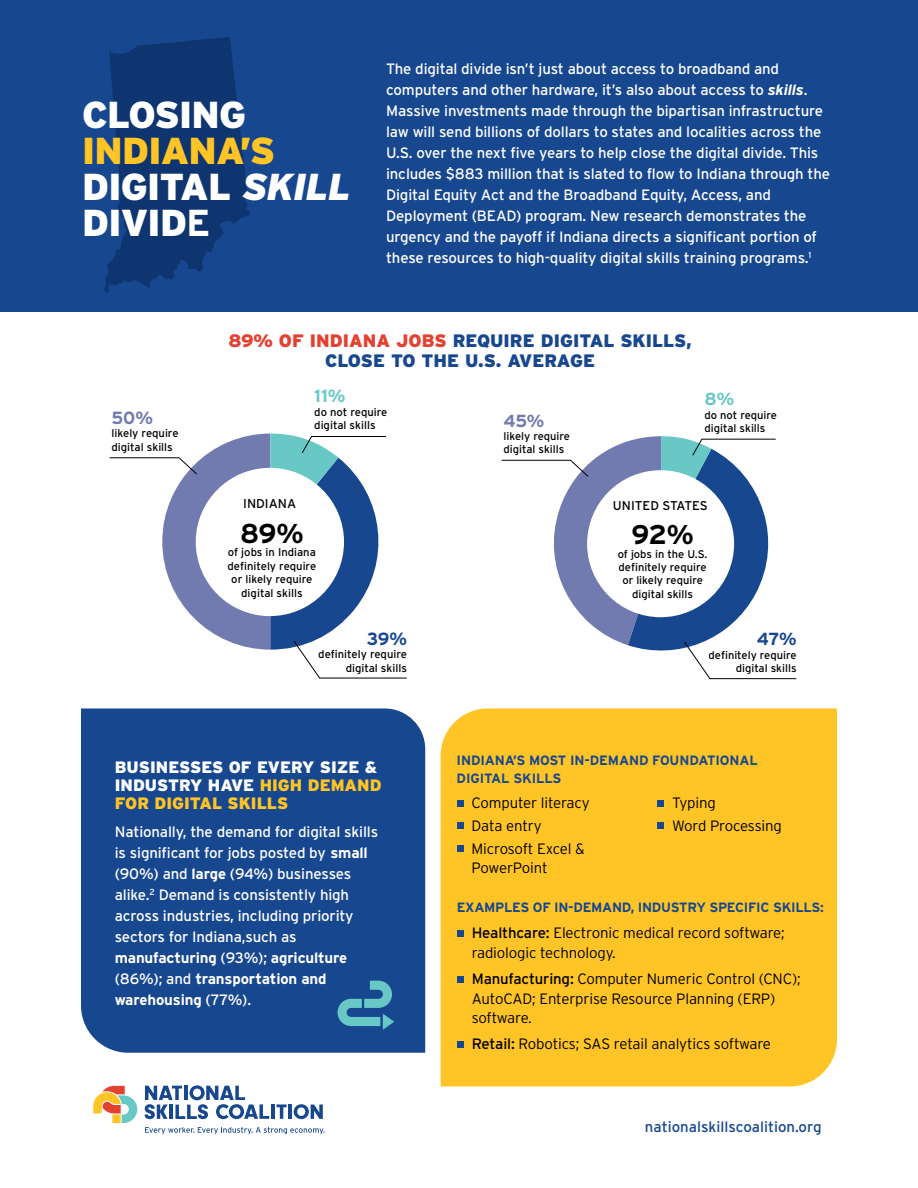
<style>
.page{position:relative;width:918px;height:1188px;background:#fff}
.page>*{position:absolute;margin:0;border:0;box-sizing:border-box;transform-origin:0 0}
.t1{font:900 37.5px/36px "Interstate";letter-spacing:-.02em;color:#fff}
.t2{font:700 27.3px "Interstate";color:#000}
.t3{font:700 27px "Interstate";color:#000}
.t4{font:900 18px/19.5px "Interstate";color:#17478f;text-align:center}
.t5{font:700 17.7px "Interstate";color:#717bb0}
.t6{font:700 17.7px "Interstate";color:#17478f}
.t7{font:700 17.7px "Interstate";color:#68c8c6}
.t8{font:700 17.55px "Interstate";color:#717bb0}
.t9{font:700 17.55px "Interstate";color:#17478f}
.t10{font:700 17.55px "Interstate";color:#68c8c6}
.t11{font:900 16.5px/18px "Interstate";color:#fff}
.t12{font:15px/21px "Interstate";letter-spacing:-.01em;color:#fff}
.t13{font:300 15px/19.5px "Interstate";letter-spacing:-.01em;color:#000}
.t14{font:15px "Interstate";color:#17478f}
.t15{font:700 13.5px/18px "Interstate";letter-spacing:-.02em;color:#17478f}
.t16{font:12.9px "Interstate";color:#000}
.t17{font:12.75px "Interstate";color:#000}
.t18{font:11.25px/13.5px "Interstate";color:#000}
.t19{font:11.1px/13.4px "Interstate";color:#000}
.s1{color:#ffc425}
.s2{font-style:italic}
.s3{font-weight:700}
.s4{font-weight:700;font-style:italic}
.s5{color:#e44131}
.s6{font-weight:400}
</style>
<div class="page">
<div style="left:0;top:0;width:918px;height:312px;background:#17478f"></div>
<div style="left:441px;top:708px;width:396px;height:378px;background:#ffc425"></div>
<div style="left:81px;top:708px;width:344px;height:345px;background:#17478f"></div>
<svg style="left:338px;top:981px;width:56px;height:49px;background:#397ea6"></svg>
<svg style="left:501px;top:436px;width:296px;height:243px"></svg>
<div style="left:457px;top:930px;width:7px;height:7px;background:#17478f"></div>
<div style="left:457px;top:976px;width:7px;height:7px;background:#17478f"></div>
<div style="left:457px;top:1041px;width:7px;height:7px;background:#17478f"></div>
<svg style="left:109px;top:434px;width:298px;height:244px"></svg>
<hr style="left:271px;top:1104px;width:4px;height:15px;background:#17478f">
<svg style="left:277px;top:1104px;width:10px;height:15px"></svg>
<hr style="left:288px;top:1105px;width:4px;height:14px;background:#17478f">
<svg style="left:294px;top:1104px;width:29px;height:15px"></svg>
<svg style="left:145px;top:1085px;width:124px;height:34px"></svg>
<svg style="left:145px;top:1127px;width:180px;height:7px"></svg>
<svg style="left:93px;top:1086px;width:44px;height:37px"></svg>
<div style="left:457px;top:800px;width:6px;height:7px;background:#17478f"></div>
<svg style="left:457px;top:823px;width:6px;height:6px"></svg>
<div style="left:457px;top:845px;width:6px;height:7px;background:#17478f"></div>
<div style="left:657px;top:800px;width:7px;height:7px;background:#17478f"></div>
<div style="left:657px;top:823px;width:7px;height:6px;background:#17478f"></div>
<svg style="left:104px;top:37px;width:147px;height:256px"></svg>
<h1 class="t1" style="left:82px;top:96px;width:166px">CLOSING</h1>
<h1 class="t1" style="left:82px;top:132px;width:270px"><span class="s1">INDIANA’S<br></span>DIGITAL <span class="s2">SKILL<br></span>DIVID<span class="s3">E</span></h1>
<p class="t12" style="left:386px;top:58px;width:446px">The digital divide isn’t just about access to broadband and computers and other hardware, it’s also about access to <span class="s4">skills</span>.<br>Massive investments made through the bipartisan infrastructure law will send billions of dollars to states and localities across the U.S. over the next five years to help close the digital divide. This includes $883 million that is slated to flow to Indiana through the Digital Equity Act and the Broadband Equity, Access, and Deployment (BEAD) program. New research demonstrates the urgency and the payoff if Indiana directs a significant portion of these resources to high-quality digital skills training programs.<sup>1</sup></p>
<p class="t5" style="left:112px;top:408px;width:43px">50%</p>
<p class="t18" style="left:112px;top:427px;width:69px">likely require digital skills</p>
<p class="t4" style="left:228px;top:331px;width:465px"><span class="s5">89% OF INDIANA JOBS</span> REQUIRE DIGITAL SKILLS,<br>CLOSE TO THE U.S. AVERAGE</p>
<p class="t7" style="left:314px;top:386px;width:33px">11%</p>
<p class="t18" style="left:314px;top:405px;width:75px">do not require digital skills</p>
<p class="t8" style="left:504px;top:411px;width:42px">45%</p>
<p class="t19" style="left:504px;top:429px;width:68px">likely require digital skills</p>
<p class="t10" style="left:705px;top:389px;width:31px">8%</p>
<p class="t19" style="left:705px;top:408px;width:74px">do not require digital skills</p>
<p class="t16" style="left:243px;top:497px;width:54px">INDIANA</p>
<p class="t17" style="left:613px;top:499px;width:96px">UNITED STATES</p>
<h2 class="t2" style="left:240px;top:518px;width:65px">89%</h2>
<p class="t18" style="left:228px;top:559px;width:90px;text-align:center">definitely require or likely require digital skills</p>
<p class="t18" style="left:228px;top:545px;width:89px">of jobs in Indiana</p>
<h3 class="t3" style="left:631px;top:520px;width:64px">92%</h3>
<p class="t19" style="left:619px;top:560px;width:89px;text-align:center">definitely require or likely require digital skills</p>
<p class="t19" style="left:618px;top:547px;width:91px">of jobs in the U.S.</p>
<p class="t6" style="left:367px;top:628px;width:42px">39%</p>
<p class="t18" style="left:318px;top:647px;width:90px;text-align:right">definitely require digital skills</p>
<p class="t9" style="left:757px;top:629px;width:41px">47%</p>
<p class="t19" style="left:709px;top:648px;width:89px;text-align:right">definitely require digital skills</p>
<p class="t11" style="left:115px;top:758px;width:268px">BUSINESSES OF EVERY SIZE &amp;<br>INDUSTRY HAVE <span class="s1">HIGH DEMAND<br>FOR DIGITAL SKILLS</span></p>
<p class="t12" style="left:115px;top:821px;width:265px">Nationally, the demand for digital skills is significant for jobs posted by <span class="s3">small </span>(90%) and <span class="s3">large</span> (94%) businesses alike.<sup>2</sup> Demand is consistently high across industries, including priority sectors for Indiana,such as <span class="s3">manufacturing</span> (93%); <span class="s3">agriculture </span>(86%); and <span class="s3">transportation and warehousing</span> (77%).</p>
<p class="t15" style="left:457px;top:751px;width:303px">INDIANA’S MOST IN-DEMAND FOUNDATIONAL<br>DIGITAL SKILLS</p>
<p class="t13" style="left:472px;top:791px;width:120px;line-height:22.8px">Computer literacy<br>Data entry<br>Microsoft Excel &amp;</p>
<p class="t13" style="left:472px;top:858px;width:78px">PowerPoint</p>
<p class="t13" style="left:672px;top:791px;width:111px;line-height:22.8px">Typing<br>Word Processing</p>
<p class="t15" style="left:457px;top:898px;width:369px">EXAMPLES OF IN-DEMAND, INDUSTRY SPECIFIC SKILLS:</p>
<p class="t13" style="left:472px;top:923px;width:315px"><span class="s6">Healthcare:</span> Electronic medical record software; radiologic technology.</p>
<p class="t13" style="left:472px;top:969px;width:331px"><span class="s6">Manufacturing:</span> Computer Numeric Control (CNC);<br>AutoCAD; Enterprise Resource Planning (ERP) software.</p>
<p class="t13" style="left:472px;top:1034px;width:301px"><span class="s6">Retail:</span> Robotics; SAS retail analytics software</p>
<p class="t14" style="left:645px;top:1119px;width:178px">nationalskillscoalition.org</p>
</div>
